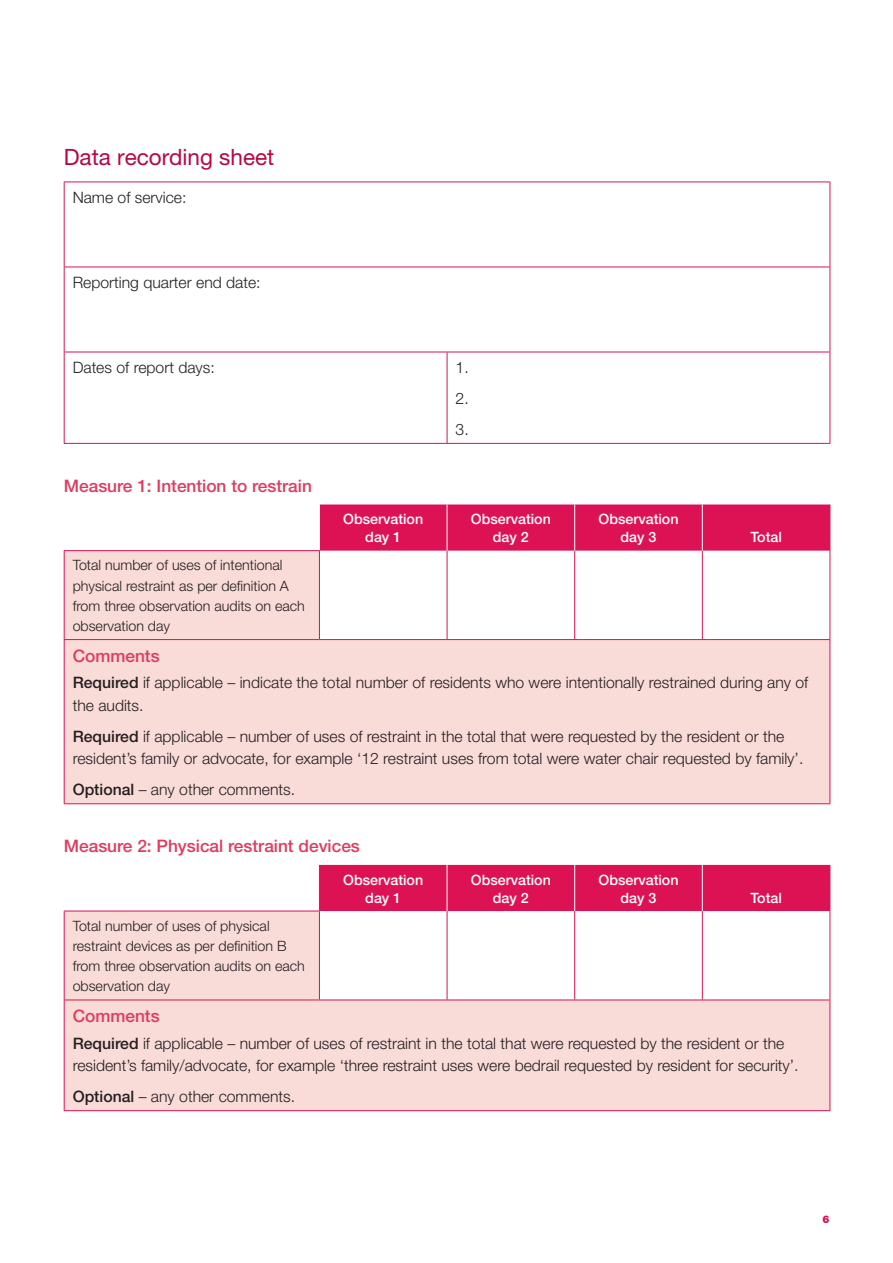
<style>
.page{position:relative;width:893px;height:1263px;background:#fff}
.page>*{position:absolute;margin:0;border:0;box-sizing:border-box;transform-origin:0 0}
.t1{font:22.5px "Helvetica Neue LT";color:#b60745}
.t2{font:500 17.25px "Helvetica Neue LT";color:#df3b5f}
.t3{font:300 15.75px/22.5px "Helvetica Neue LT";color:#231f20}
.t4{font:300 14.25px/20.2px "Helvetica Neue LT";color:#231f20}
.t5{font:500 14.25px/18px "Helvetica Neue LT";color:#fff;text-align:center}
.t6{font:900 10.5px "Helvetica Neue LT";color:#dc1254}
.s1{font-weight:500}
</style>
<div class="page">
<hr style="left:64px;top:182px;width:1px;height:85px;background:#dc1254">
<hr style="left:64px;top:182px;width:766px;height:1px;background:#dc1254">
<hr style="left:829px;top:182px;width:1px;height:85px;background:#dc1254">
<hr style="left:64px;top:267px;width:1px;height:85px;background:#dc1254">
<hr style="left:64px;top:267px;width:766px;height:1px;background:#dc1254">
<hr style="left:829px;top:267px;width:1px;height:85px;background:#dc1254">
<hr style="left:64px;top:352px;width:1px;height:91px;background:#dc1254">
<hr style="left:64px;top:352px;width:383px;height:1px;background:#dc1254">
<hr style="left:64px;top:443px;width:383px;height:1px;background:#dc1254">
<hr style="left:446px;top:352px;width:1px;height:91px;background:#dc1254">
<hr style="left:447px;top:352px;width:383px;height:1px;background:#dc1254">
<hr style="left:829px;top:352px;width:1px;height:91px;background:#dc1254">
<hr style="left:447px;top:443px;width:383px;height:1px;background:#dc1254">
<div style="left:320px;top:505px;width:509px;height:46px;background:#dc1254"></div>
<svg style="left:65px;top:551px;width:764px;height:252px;fill:#f9dbd8"></svg>
<hr style="left:829px;top:505px;width:1px;height:46px;background:#dc1254">
<hr style="left:446px;top:551px;width:1px;height:88px;background:#dc1254">
<hr style="left:574px;top:551px;width:1px;height:88px;background:#dc1254">
<hr style="left:702px;top:551px;width:1px;height:88px;background:#dc1254">
<hr style="left:829px;top:551px;width:1px;height:88px;background:#dc1254">
<hr style="left:319px;top:639px;width:511px;height:1px;background:#dc1254">
<hr style="left:829px;top:640px;width:1px;height:163px;background:#dc1254">
<hr style="left:446px;top:505px;width:1px;height:46px;background:#fff">
<hr style="left:574px;top:505px;width:1px;height:46px;background:#fff">
<hr style="left:702px;top:505px;width:1px;height:46px;background:#fff">
<hr style="left:64px;top:550px;width:256px;height:1px;background:#dc1254">
<hr style="left:64px;top:551px;width:1px;height:88px;background:#dc1254">
<hr style="left:319px;top:551px;width:1px;height:88px;background:#dc1254">
<hr style="left:64px;top:639px;width:255px;height:1px;background:#dc1254">
<hr style="left:64px;top:640px;width:1px;height:163px;background:#dc1254">
<hr style="left:64px;top:803px;width:766px;height:1px;background:#dc1254">
<div style="left:320px;top:865px;width:509px;height:46px;background:#dc1254"></div>
<svg style="left:65px;top:911px;width:764px;height:199px;fill:#f9dbd8"></svg>
<hr style="left:829px;top:865px;width:1px;height:46px;background:#dc1254">
<hr style="left:446px;top:911px;width:1px;height:89px;background:#dc1254">
<hr style="left:574px;top:911px;width:1px;height:89px;background:#dc1254">
<hr style="left:702px;top:911px;width:1px;height:89px;background:#dc1254">
<hr style="left:829px;top:911px;width:1px;height:89px;background:#dc1254">
<hr style="left:319px;top:1000px;width:511px;height:1px;background:#dc1254">
<hr style="left:829px;top:1000px;width:1px;height:110px;background:#dc1254">
<hr style="left:446px;top:865px;width:1px;height:46px;background:#fff">
<hr style="left:574px;top:865px;width:1px;height:46px;background:#fff">
<hr style="left:702px;top:865px;width:1px;height:46px;background:#fff">
<hr style="left:64px;top:911px;width:1px;height:89px;background:#dc1254">
<hr style="left:64px;top:1000px;width:1px;height:110px;background:#dc1254">
<hr style="left:319px;top:865px;width:1px;height:46px;background:#dc1254">
<hr style="left:319px;top:911px;width:1px;height:89px;background:#dc1254">
<hr style="left:64px;top:911px;width:256px;height:1px;background:#dc1254">
<hr style="left:64px;top:1000px;width:255px;height:1px;background:#dc1254">
<hr style="left:64px;top:1110px;width:766px;height:1px;background:#dc1254">
<h1 class="t1" style="left:64px;top:149px;width:212px">Data recording sheet</h1>
<p class="t3" style="left:73px;top:188px;width:115px">Name of service:</p>
<p class="t3" style="left:73px;top:273px;width:189px">Reporting quarter end date:</p>
<p class="t3" style="left:73px;top:358px;width:144px">Dates of report days:</p>
<p class="t3" style="left:455px;top:354px;width:15px;line-height:31px;text-align:justify">1.<br>2.<br>3.</p>
<p class="t2" style="left:64px;top:479px;width:249px">Measure 1: Intention to restrain</p>
<p class="t5" style="left:343px;top:512px;width:81px">Observation day 1</p>
<p class="t5" style="left:471px;top:512px;width:81px">Observation day 2</p>
<p class="t5" style="left:598px;top:512px;width:81px">Observation day 3</p>
<p class="t5" style="left:750px;top:530px;width:33px">Total</p>
<p class="t4" style="left:73px;top:557px;width:234px">Total number of uses of intentional physical restraint as per definition A from three observation audits on each observation day</p>
<p class="t2" style="left:73px;top:649px;width:88px">Comments</p>
<p class="t3" style="left:73px;top:673px;width:737px"><span class="s1">Required</span> if applicable – indicate the total number of residents who were intentionally restrained during any of the audits.</p>
<p class="t3" style="left:73px;top:727px;width:732px"><span class="s1">Required</span> if applicable – number of uses of restraint in the total that were requested by the resident or the resident’s family or advocate, for example ‘12 restraint uses from total were water chair requested by family’.</p>
<p class="t3" style="left:73px;top:780px;width:224px"><span class="s1">Optional</span> – any other comments.</p>
<p class="t2" style="left:64px;top:840px;width:297px">Measure 2: Physical restraint devices</p>
<p class="t5" style="left:343px;top:872px;width:81px">Observation day 1</p>
<p class="t5" style="left:471px;top:872px;width:81px">Observation day 2</p>
<p class="t5" style="left:598px;top:872px;width:81px">Observation day 3</p>
<p class="t5" style="left:750px;top:890px;width:33px">Total</p>
<p class="t4" style="left:73px;top:917px;width:234px">Total number of uses of physical restraint devices as per definition B from three observation audits on each observation day</p>
<p class="t2" style="left:73px;top:1010px;width:88px">Comments</p>
<p class="t3" style="left:73px;top:1034px;width:727px"><span class="s1">Required</span> if applicable – number of uses of restraint in the total that were requested by the resident or the resident’s family/advocate, for example ‘three restraint uses were bedrail requested by resident for security’.</p>
<p class="t3" style="left:73px;top:1087px;width:224px"><span class="s1">Optional</span> – any other comments.</p>
<p class="t6" style="left:822px;top:1215px;width:9px">6</p>
</div>
